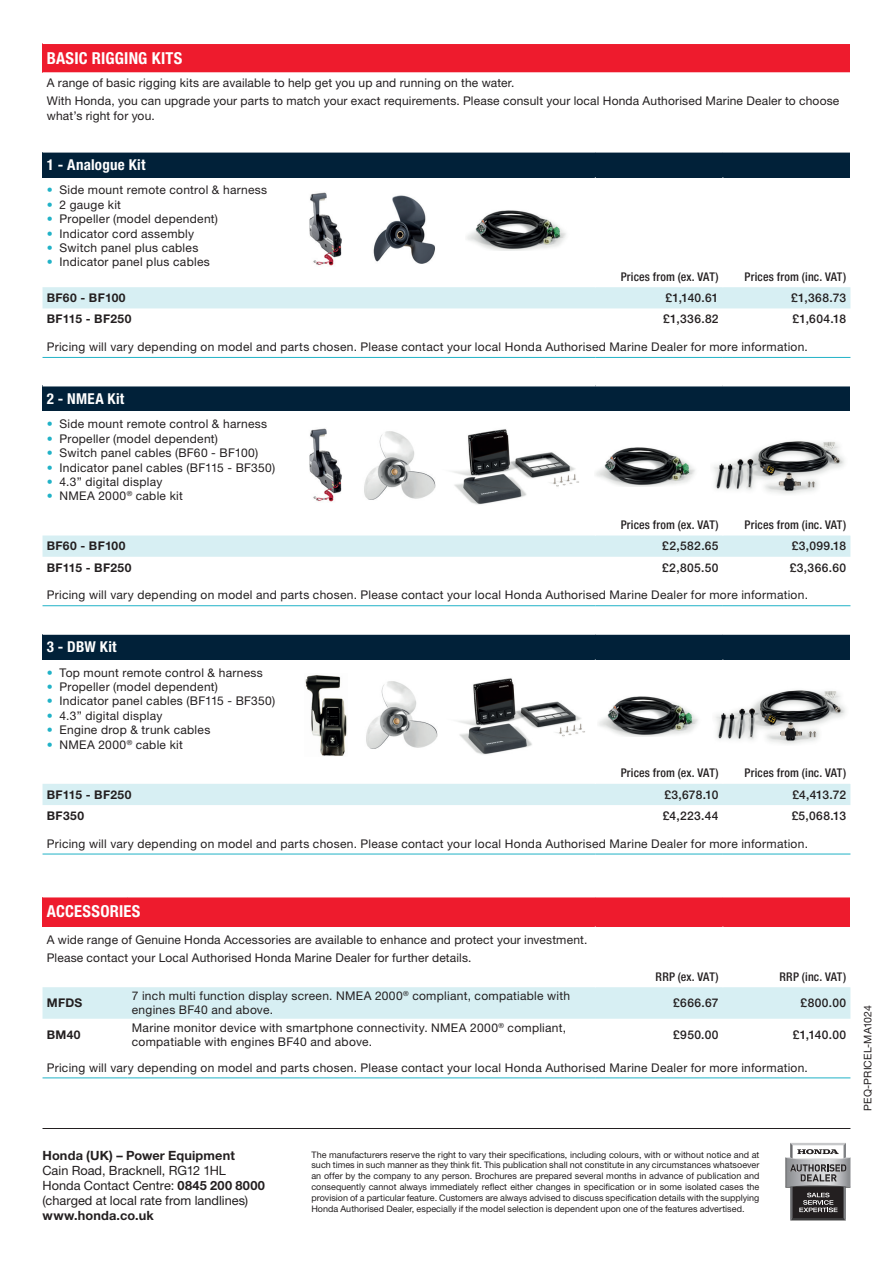
<style>
.page{position:relative;width:893px;height:1263px;background:#fff}
.page>*{position:absolute;margin:0;border:0;box-sizing:border-box;transform-origin:0 0}
.t1{font:700 condensed 16.5px "Helvetica Neue LT Std";letter-spacing:.01em;color:#fff}
.t2{font:700 condensed 15px "Helvetica Neue LT Std";letter-spacing:.015em;color:#fff}
.t3{font:12.75px/15px "Helvetica Neue LT Std";color:#231f20}
.t4{font:700 12.75px "Helvetica Neue LT Std";letter-spacing:.01em;color:#231f20}
.t5{font:12px/18.6px "Helvetica Neue LT Std";letter-spacing:.02em;color:#231f20}
.t6{font:500 12px "Helvetica Neue LT Std";letter-spacing:.03em;color:#231f20}
.t7{font:500 condensed 12px "Helvetica Neue LT Std";letter-spacing:.015em;color:#231f20}
.t8{font:700 12px "Helvetica Neue LT Std";letter-spacing:.03em;color:#231f20}
.t9{font:10.5px "Helvetica Neue LT Std";letter-spacing:.01em;color:#231f20}
.t10{font:9px/10.9px "Helvetica Neue LT Std";color:#231f20;text-align:justify}
.s1{color:#21b2c7}
.s2{font-weight:700}
</style>
<div class="page">
<div style="left:43px;top:43px;width:807px;height:30px;background:#ee1b2d"></div>
<hr style="left:43px;top:43px;width:807px;height:1px;background:#fff">
<hr style="left:43px;top:72px;width:807px;height:2px;background:#fff">
<div style="left:43px;top:152px;width:807px;height:25px;background:#012139"></div>
<div style="left:43px;top:287px;width:807px;height:21px;background:#d7eff3"></div>
<hr style="left:43px;top:151px;width:552px;height:2px;background:#fff">
<hr style="left:595px;top:151px;width:128px;height:2px;background:#fff">
<hr style="left:723px;top:151px;width:127px;height:2px;background:#fff">
<hr style="left:43px;top:357px;width:552px;height:1px;background:#21b2c7">
<hr style="left:595px;top:357px;width:128px;height:1px;background:#21b2c7">
<hr style="left:723px;top:357px;width:127px;height:1px;background:#21b2c7">
<div style="left:43px;top:386px;width:807px;height:25px;background:#012139"></div>
<svg style="left:43px;top:535px;width:807px;height:22px;background:#d8eff3"></svg>
<hr style="left:43px;top:605px;width:552px;height:1px;background:#21b2c7">
<hr style="left:595px;top:605px;width:128px;height:1px;background:#21b2c7">
<hr style="left:723px;top:605px;width:127px;height:1px;background:#21b2c7">
<div style="left:43px;top:634px;width:807px;height:25px;background:#012139"></div>
<div style="left:43px;top:784px;width:807px;height:21px;background:#d7eff3"></div>
<hr style="left:43px;top:633px;width:552px;height:2px;background:#fff">
<hr style="left:595px;top:633px;width:128px;height:2px;background:#fff">
<hr style="left:723px;top:633px;width:127px;height:2px;background:#fff">
<hr style="left:43px;top:854px;width:552px;height:1px;background:#21b2c7">
<hr style="left:595px;top:854px;width:128px;height:1px;background:#21b2c7">
<hr style="left:723px;top:854px;width:127px;height:1px;background:#21b2c7">
<div style="left:43px;top:897px;width:807px;height:29px;background:#ee1b2d"></div>
<div style="left:43px;top:987px;width:807px;height:32px;background:#d7eff3"></div>
<hr style="left:43px;top:1077px;width:85px;height:1px;background:#21b2c7">
<hr style="left:128px;top:1077px;width:467px;height:1px;background:#21b2c7">
<hr style="left:595px;top:1077px;width:128px;height:1px;background:#21b2c7">
<hr style="left:723px;top:1077px;width:127px;height:1px;background:#21b2c7">
<hr style="left:43px;top:1128px;width:807px;height:1px;background:#231f20">
<svg style="left:786px;top:1143px;width:65px;height:77px"></svg>
<img style="left:309px;top:192px;width:33px;height:74px">
<img style="left:373px;top:195px;width:62px;height:69px">
<img style="left:467px;top:210px;width:99px;height:41px">
<img style="left:309px;top:428px;width:33px;height:74px">
<img style="left:713px;top:441px;width:132px;height:53px">
<img style="left:596px;top:447px;width:99px;height:40px">
<img style="left:452px;top:429px;width:127px;height:76px">
<img style="left:364px;top:431px;width:72px;height:69px">
<img style="left:715px;top:690px;width:131px;height:54px">
<img style="left:599px;top:696px;width:99px;height:40px">
<img style="left:458px;top:678px;width:127px;height:77px">
<img style="left:366px;top:681px;width:72px;height:68px">
<img style="left:305px;top:675px;width:42px;height:81px">
<h1 class="t1" style="left:47px;top:48px;width:137px">BASIC RIGGING KITS</h1>
<p class="t5" style="left:47px;top:73px;width:794px">A range of basic rigging kits are available to help get you up and running on the water.<br>With Honda, you can upgrade your parts to match your exact requirements. Please consult your local Honda Authorised Marine Dealer to choose</p>
<p class="t5" style="left:47px;top:106px;width:109px">what’s right for you.</p>
<p class="t2" style="left:47px;top:156px;width:100px">1 - Analogue Kit</p>
<p class="t5" style="left:47px;top:181px;width:222px"><span class="s1">•</span> Side mount remote control &amp; harness</p>
<p class="t5" style="left:47px;top:195px;width:76px"><span class="s1">•</span> 2 gauge kit</p>
<p class="t5" style="left:47px;top:209px;width:173px"><span class="s1">•</span> Propeller (model dependent)</p>
<p class="t5" style="left:47px;top:224px;width:149px"><span class="s1">•</span> Indicator cord assembly</p>
<p class="t5" style="left:47px;top:238px;width:153px"><span class="s1">•</span> Switch panel plus cables</p>
<p class="t5" style="left:47px;top:253px;width:165px"><span class="s1">•</span> Indicator panel plus cables</p>
<p class="t7" style="left:621px;top:269px;width:99px">Prices from (ex. VAT)</p>
<p class="t7" style="left:745px;top:269px;width:103px">Prices from (inc. VAT)</p>
<p class="t8" style="left:47px;top:290px;width:80px">BF60 - BF100</p>
<p class="t6" style="left:665px;top:291px;width:55px">£1,140.61</p>
<p class="t6" style="left:791px;top:291px;width:56px">£1,368.73</p>
<p class="t8" style="left:47px;top:312px;width:86px">BF115 - BF250</p>
<p class="t6" style="left:663px;top:312px;width:57px">£1,336.82</p>
<p class="t6" style="left:792px;top:312px;width:55px">£1,604.18</p>
<p class="t5" style="left:47px;top:337px;width:763px">Pricing will vary depending on model and parts chosen. Please contact your local Honda Authorised Marine Dealer for more information.</p>
<p class="t2" style="left:47px;top:389px;width:79px">2 - NMEA Kit</p>
<p class="t5" style="left:47px;top:415px;width:222px"><span class="s1">•</span> Side mount remote control &amp; harness</p>
<p class="t5" style="left:47px;top:429px;width:173px"><span class="s1">•</span> Propeller (model dependent)</p>
<p class="t5" style="left:47px;top:443px;width:213px"><span class="s1">•</span> Switch panel cables (BF60 - BF100)</p>
<p class="t5" style="left:47px;top:458px;width:230px"><span class="s1">•</span> Indicator panel cables (BF115 - BF350)</p>
<p class="t5" style="left:47px;top:472px;width:117px"><span class="s1">•</span> 4.3” digital display</p>
<p class="t5" style="left:47px;top:487px;width:138px"><span class="s1">•</span> NMEA 2000<sup>®</sup> cable kit</p>
<p class="t7" style="left:621px;top:518px;width:99px">Prices from (ex. VAT)</p>
<p class="t7" style="left:745px;top:518px;width:103px">Prices from (inc. VAT)</p>
<p class="t8" style="left:47px;top:539px;width:80px">BF60 - BF100</p>
<p class="t6" style="left:662px;top:539px;width:58px">£2,582.65</p>
<p class="t6" style="left:792px;top:539px;width:56px">£3,099.18</p>
<p class="t8" style="left:47px;top:560px;width:86px">BF115 - BF250</p>
<p class="t6" style="left:662px;top:560px;width:58px">£2,805.50</p>
<p class="t6" style="left:790px;top:560px;width:58px">£3,366.60</p>
<p class="t5" style="left:47px;top:586px;width:763px">Pricing will vary depending on model and parts chosen. Please contact your local Honda Authorised Marine Dealer for more information.</p>
<p class="t2" style="left:47px;top:638px;width:71px">3 - DBW Kit</p>
<p class="t5" style="left:47px;top:663px;width:218px"><span class="s1">•</span> Top mount remote control &amp; harness</p>
<p class="t5" style="left:47px;top:677px;width:173px"><span class="s1">•</span> Propeller (model dependent)</p>
<p class="t5" style="left:47px;top:692px;width:230px"><span class="s1">•</span> Indicator panel cables (BF115 - BF350)</p>
<p class="t5" style="left:47px;top:706px;width:117px"><span class="s1">•</span> 4.3” digital display</p>
<p class="t5" style="left:47px;top:720px;width:165px"><span class="s1">•</span> Engine drop &amp; trunk cables</p>
<p class="t5" style="left:47px;top:735px;width:138px"><span class="s1">•</span> NMEA 2000<sup>®</sup> cable kit</p>
<p class="t7" style="left:621px;top:766px;width:99px">Prices from (ex. VAT)</p>
<p class="t7" style="left:745px;top:766px;width:103px">Prices from (inc. VAT)</p>
<p class="t8" style="left:47px;top:787px;width:86px">BF115 - BF250</p>
<p class="t6" style="left:664px;top:787px;width:56px">£3,678.10</p>
<p class="t6" style="left:792px;top:787px;width:55px">£4,413.72</p>
<p class="t8" style="left:47px;top:808px;width:39px">BF350</p>
<p class="t6" style="left:663px;top:808px;width:57px">£4,223.44</p>
<p class="t6" style="left:792px;top:808px;width:56px">£5,068.13</p>
<p class="t5" style="left:47px;top:834px;width:763px">Pricing will vary depending on model and parts chosen. Please contact your local Honda Authorised Marine Dealer for more information.</p>
<h1 class="t1" style="left:47px;top:902px;width:95px">ACCESSORIES</h1>
<p class="t5" style="left:47px;top:930px;width:542px">A wide range of Genuine Honda Accessories are available to enhance and protect your investment.<br>Please contact your Local Authorised Honda Marine Dealer for further details.</p>
<p class="t7" style="left:656px;top:969px;width:65px">RRP (ex. VAT)</p>
<p class="t7" style="left:780px;top:969px;width:68px">RRP (inc. VAT)</p>
<p class="t8" style="left:47px;top:995px;width:37px">MFDS</p>
<p class="t5" style="left:132px;top:988px;width:440px;line-height:14.4px">7 inch multi function display screen. NMEA 2000<sup>®</sup> compliant, compatiable with engines BF40 and above.</p>
<p class="t6" style="left:673px;top:996px;width:47px">£666.67</p>
<p class="t6" style="left:801px;top:996px;width:47px">£800.00</p>
<p class="t8" style="left:47px;top:1027px;width:35px">BM40</p>
<p class="t5" style="left:132px;top:1020px;width:436px;line-height:14.4px">Marine monitor device with smartphone connectivity. NMEA 2000<sup>®</sup> compliant, compatiable with engines BF40 and above.</p>
<p class="t6" style="left:673px;top:1027px;width:47px">£950.00</p>
<p class="t6" style="left:793px;top:1027px;width:55px">£1,140.00</p>
<p class="t5" style="left:47px;top:1058px;width:763px">Pricing will vary depending on model and parts chosen. Please contact your local Honda Authorised Marine Dealer for more information.</p>
<p class="t4" style="left:43px;top:1147px;width:194px">Honda (UK) – Power Equipment</p>
<p class="t3" style="left:43px;top:1162px;width:224px">Cain Road, Bracknell, RG12 1HL<br>Honda Contact Centre: <span class="s2">0845 200 8000 </span>(charged at local rate from landlines)</p>
<p class="t4" style="left:43px;top:1207px;width:113px">www.honda.co.uk</p>
<p class="t10" style="left:311px;top:1149px;width:450px">The manufacturers reserve the right to vary their specifications, including colours, with or without notice and at such times in such manner as they think fit. This publication shall not constitute in any circumstances whatsoever an offer by the company to any person. Brochures are prepared several months in advance of publication and consequently cannot always immediately reflect either changes in specification or in some isolated cases the provision of a particular feature. Customers are always advised to discuss specification details with the supplying Honda Authorised Dealer, especially if the model selection is dependent upon one of the features advertised.</p>
<p class="t9" style="left:861px;top:1111px;width:107px;rotate:-90deg">PEQ-PRICEL-MA1024</p>
</div>
